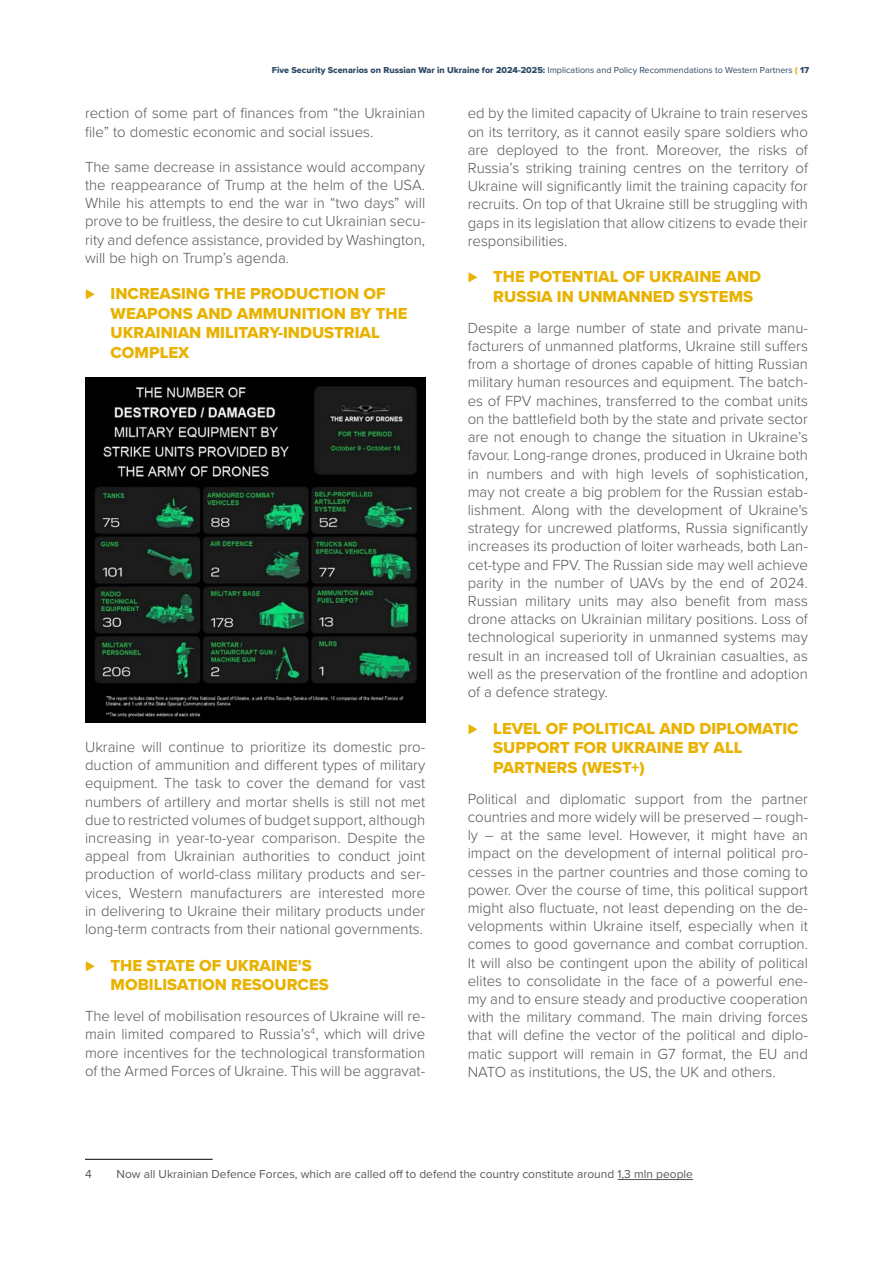
<style>
.page{position:relative;width:893px;height:1263px;background:#fff}
.page>*{position:absolute;margin:0;border:0;box-sizing:border-box;transform-origin:0 0}
.t1{font:16.5px/19.5px "Proxima Nova Extrabld";color:#e9b200}
.t2{font:300 15.15px/18.1px "Proxima Nova";color:#575756;text-align:justify}
.t3{font:12px "Proxima Nova";color:#575756}
.t4{font:9px "Proxima Nova Extrabld";color:#2d4963}
.s1{font-family:"Proxima Nova"}
.s2{color:#e9b200}
</style>
<div class="page">
<img style="left:85px;top:377px;width:340px;height:346px">
<hr style="left:85px;top:1159px;width:128px;height:1px;background:#000">
<hr style="left:617px;top:1179px;width:76px;height:1px;background:#575756">
<p class="t4" style="left:272px;top:63px;width:539px">Five Security Scenarios on Russian War in Ukraine for 2024-2025: <span class="s1">Implications and Policy Recommendations to Western Partners</span> <span class="s2">(</span> 17</p>
<p class="t2" style="left:85px;top:103px;width:342px">rection of some part of finances from “the Ukrainian file” to domestic economic and social issues.</p>
<p class="t2" style="left:85px;top:157px;width:342px">The same decrease in assistance would accompany the reappearance of Trump at the helm of the USA.<br>While his attempts to end the war in “two days” will prove to be fruitless, the desire to cut Ukrainian secu&shy;rity and defence assistance, provided by Washington, will be high on Trump’s agenda.</p>
<p class="t1" style="left:111px;top:284px;width:298px;text-indent:-26px">⊲ INCREASING THE PRODUCTION OF<br>WEAPONS AND AMMUNITION BY THE<br>UKRAINIAN MILITARY-INDUSTRIAL<br>COMPLEX</p>
<p class="t2" style="left:468px;top:103px;width:342px">ed by the limited capacity of Ukraine to train reserves on its territory, as it cannot easily spare soldiers who are deployed to the front. Moreover, the risks of Russia’s striking training centres on the territory of Ukraine will significantly limit the training capacity for recruits. On top of that Ukraine still be struggling with gaps in its legislation that allow citizens to evade their responsibilities.</p>
<p class="t1" style="left:493px;top:267px;width:269px;text-indent:-26px">⊲ THE POTENTIAL OF UKRAINE AND<br>RUSSIA IN UNMANNED SYSTEMS</p>
<p class="t2" style="left:468px;top:318px;width:342px">Despite a large number of state and private manu&shy;facturers of unmanned platforms, Ukraine still suffers from a shortage of drones capable of hitting Russian military human resources and equipment. The batch&shy;es of FPV machines, transferred to the combat units on the battlefield both by the state and private sector are not enough to change the situation in Ukraine’s favour. Long-range drones, produced in Ukraine both in numbers and with high levels of sophistication, may not create a big problem for the Russian estab&shy;lishment. Along with the development of Ukraine's strategy for uncrewed platforms, Russia significantly increases its production of loiter warheads, both Lan&shy;cet-type and FPV. The Russian side may well achieve parity in the number of UAVs by the end of 2024.<br>Russian military units may also benefit from mass drone attacks on Ukrainian military positions. Loss of technological superiority in unmanned systems may result in an increased toll of Ukrainian casualties, as well as the preservation of the frontline and adoption of a defence strategy.</p>
<p class="t1" style="left:493px;top:718px;width:307px;text-indent:-26px">⊲ LEVEL OF POLITICAL AND DIPLOMATIC<br>SUPPORT FOR UKRAINE BY ALL<br>PARTNERS (WEST+)</p>
<p class="t2" style="left:468px;top:789px;width:342px">Political and diplomatic support from the partner countries and more widely will be preserved – rough&shy;ly – at the same level. However, it might have an impact on the development of internal political pro&shy;cesses in the partner countries and those coming to power. Over the course of time, this political support might also fluctuate, not least depending on the de&shy;velopments within Ukraine itself, especially when it comes to good governance and combat corruption.<br>It will also be contingent upon the ability of political elites to consolidate in the face of a powerful ene&shy;my and to ensure steady and productive cooperation with the military command. The main driving forces that will define the vector of the political and diplo&shy;matic support will remain in G7 format, the EU and NATO as institutions, the US, the UK and others.</p>
<p class="t2" style="left:85px;top:737px;width:342px">Ukraine will continue to prioritize its domestic pro&shy;duction of ammunition and different types of military equipment. The task to cover the demand for vast numbers of artillery and mortar shells is still not met due to restricted volumes of budget support, although increasing in year-to-year comparison. Despite the appeal from Ukrainian authorities to conduct joint production of world-class military products and ser&shy;vices, Western manufacturers are interested more in delivering to Ukraine their military products under long-term contracts from their national governments.</p>
<p class="t1" style="left:111px;top:955px;width:220px;text-indent:-26px">⊲ THE STATE OF UKRAINE'S<br>MOBILISATION RESOURCES</p>
<p class="t2" style="left:85px;top:1006px;width:342px">The level of mobilisation resources of Ukraine will re&shy;main limited compared to Russia’s<sup>4</sup>, which will drive more incentives for the technological transformation of the Armed Forces of Ukraine. This will be aggravat-</p>
<p class="t3" style="left:85px;top:1165px;width:8px">4</p>
<p class="t3" style="left:117px;top:1165px;width:578px">Now all Ukrainian Defence Forces, which are called off to defend the country constitute around 1,3 mln people</p>
</div>
